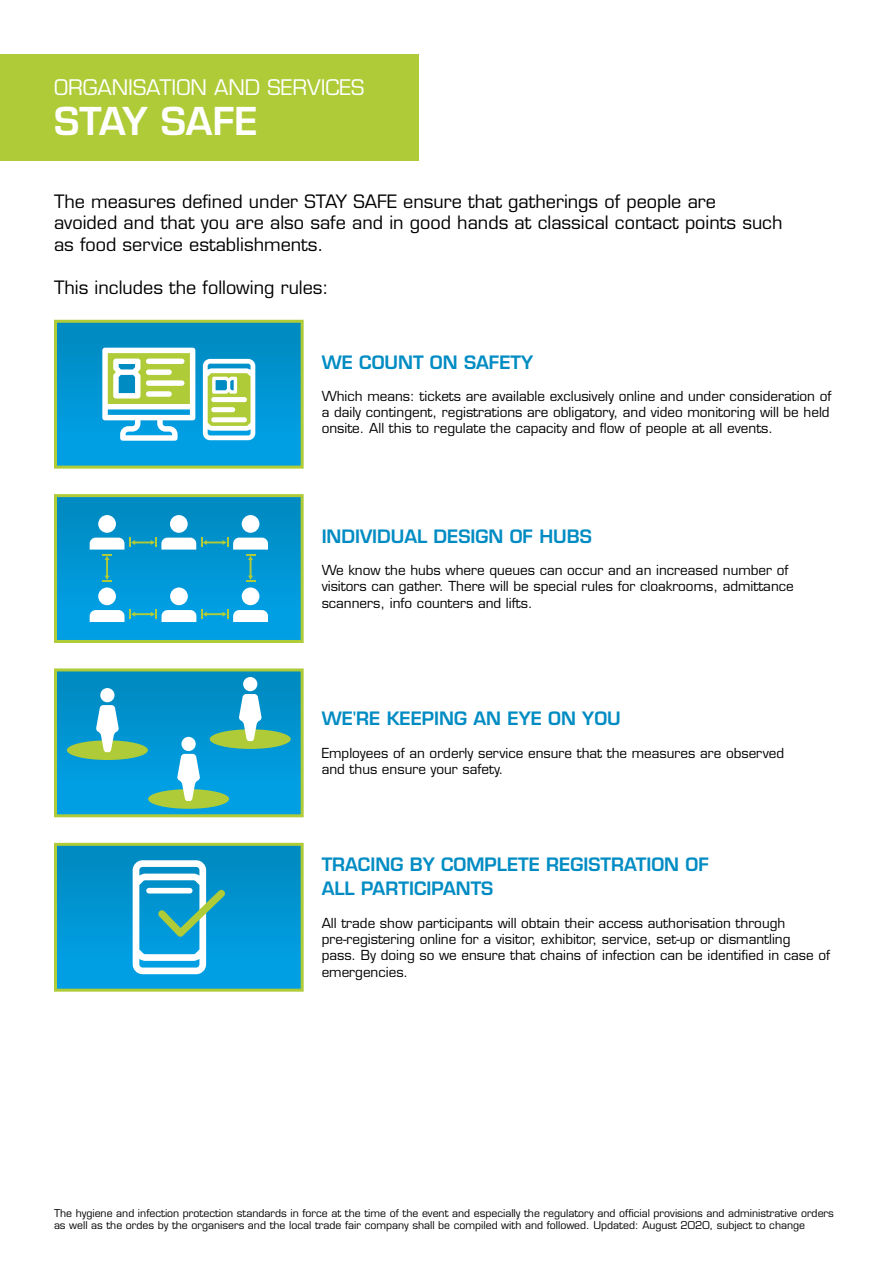
<style>
.page{position:relative;width:893px;height:1263px;background:#fff}
.page>*{position:absolute;margin:0;border:0;box-sizing:border-box;transform-origin:0 0}
.t1{font:600 37.5px "Eurostile LT Std";letter-spacing:-.005em;color:#fff}
.t2{font:21px "Eurostile LT Std";color:#fff}
.t3{font:18px/21.6px "Eurostile LT Std";color:#000}
.t4{font:600 18px/24px "Eurostile LT Std";color:#008cc3}
.t5{font:13.5px/16.2px "Eurostile LT Std";color:#000}
.t6{font:10.5px/12.6px "Eurostile LT Std";color:#000}
.s1{font-weight:400}
</style>
<div class="page">
<div style="left:0;top:54px;width:418px;height:106px;background:#afcb37"></div>
<div style="left:56px;top:321px;width:246px;height:146px;background:linear-gradient(to bottom,#028abf,#00a2e9)"></div>
<div style="left:54px;top:320px;width:250px;height:149px;border:3px solid #afcb37"></div>
<svg style="left:102px;top:348px;width:93px;height:93px"></svg>
<div style="left:146px;top:359px;width:38px;height:5px;background:#fff;border-radius:3px"></div>
<div style="left:146px;top:369px;width:26px;height:6px;background:#fff;border-radius:3px"></div>
<div style="left:146px;top:380px;width:38px;height:6px;background:#fff;border-radius:3px"></div>
<div style="left:146px;top:391px;width:26px;height:6px;background:#fff;border-radius:3px"></div>
<svg style="left:203px;top:359px;width:52px;height:81px"></svg>
<div style="left:56px;top:844px;width:246px;height:146px;background:linear-gradient(to bottom,#008abf,#01a3e9)"></div>
<div style="left:54px;top:843px;width:250px;height:149px;border:3px solid #afcb37"></div>
<svg style="left:133px;top:860px;width:92px;height:114px"></svg>
<div style="left:146px;top:888px;width:47px;height:5px;background:#fff;border-radius:3px"></div>
<div style="left:56px;top:496px;width:246px;height:145px;background:linear-gradient(to bottom,#008ac0,#00a2e9)"></div>
<div style="left:54px;top:494px;width:250px;height:149px;border:3px solid #afcb37"></div>
<div style="left:98px;top:515px;width:18px;height:18px;background:#fff;border-radius:50%"></div>
<div style="left:242px;top:515px;width:17px;height:18px;background:#fff;border-radius:50%"></div>
<div style="left:170px;top:515px;width:18px;height:18px;background:#fff;border-radius:50%"></div>
<div style="left:98px;top:587px;width:18px;height:18px;background:#fff;border-radius:50%"></div>
<div style="left:242px;top:587px;width:17px;height:18px;background:#fff;border-radius:50%"></div>
<div style="left:170px;top:587px;width:18px;height:18px;background:#fff;border-radius:50%"></div>
<svg style="left:90px;top:609px;width:178px;height:13px"></svg>
<svg style="left:90px;top:538px;width:178px;height:44px;background:#2ea7d2"></svg>
<div style="left:56px;top:670px;width:246px;height:146px;background:linear-gradient(to bottom,#008abf,#00a2e8)"></div>
<div style="left:54px;top:668px;width:250px;height:149px;border:3px solid #afcb37"></div>
<div style="left:210px;top:729px;width:81px;height:20px;background:#afcb37;border-radius:50%"></div>
<div style="left:243px;top:677px;width:14px;height:14px;background:#fff;border-radius:50%"></div>
<svg style="left:239px;top:694px;width:23px;height:47px"></svg>
<div style="left:148px;top:789px;width:81px;height:20px;background:#afcb37;border-radius:50%"></div>
<div style="left:181px;top:737px;width:15px;height:14px;background:#fff;border-radius:50%"></div>
<svg style="left:177px;top:754px;width:23px;height:47px"></svg>
<div style="left:67px;top:740px;width:81px;height:20px;background:#afcb37;border-radius:50%"></div>
<div style="left:100px;top:688px;width:15px;height:14px;background:#fff;border-radius:50%"></div>
<svg style="left:96px;top:705px;width:23px;height:47px"></svg>
<h2 class="t2" style="left:54px;top:74px;width:312px">ORGANISATION AND SERVICES</h2>
<h1 class="t1" style="left:54px;top:98px;width:205px">STAY SAFE</h1>
<h3 class="t3" style="left:54px;top:191px;width:730px">The measures defined under STAY SAFE ensure that gatherings of people are avoided and that you are also safe and in good hands at classical contact points such as food service establishments.</h3>
<h3 class="t3" style="left:54px;top:277px;width:276px">This includes the following rules:</h3>
<h3 class="t4" style="left:322px;top:350px;width:213px">WE COUNT ON SAFETY</h3>
<p class="t5" style="left:322px;top:388px;width:511px">Which means: tickets are available exclusively online and under consideration of a daily contingent, registrations are obligatory, and video monitoring will be held onsite. All this to regulate the capacity and flow of people at all events.</p>
<h3 class="t4" style="left:322px;top:524px;width:272px">INDIVIDUAL DESIGN OF HUBS</h3>
<p class="t5" style="left:322px;top:562px;width:474px">We know the hubs where queues can occur and an increased number of visitors can gather. There will be special rules for cloakrooms, admittance scanners, info counters and lifts.</p>
<h3 class="t4" style="left:322px;top:707px;width:301px">WE<span class="s1">'</span>RE KEEPING AN EYE ON YOU</h3>
<p class="t5" style="left:322px;top:745px;width:464px">Employees of an orderly service ensure that the measures are observed and thus ensure your safety.</p>
<h3 class="t4" style="left:322px;top:853px;width:389px">TRACING BY COMPLETE REGISTRATION OF<br>ALL PARTICIPANTS</h3>
<p class="t5" style="left:322px;top:915px;width:510px">All trade show participants will obtain their access authorisation through pre-registering online for a visitor, exhibitor, service, set-up or dismantling<br>pass. By doing so we ensure that chains of infection can be identified in case of emergencies.</p>
<p class="t6" style="left:54px;top:1207px;width:781px">The hygiene and infection protection standards in force at the time of the event and especially the regulatory and official provisions and administrative orders as well as the ordes by the organisers and the local trade fair company shall be compiled with and followed. Updated: August 2020, subject to change</p>
</div>
